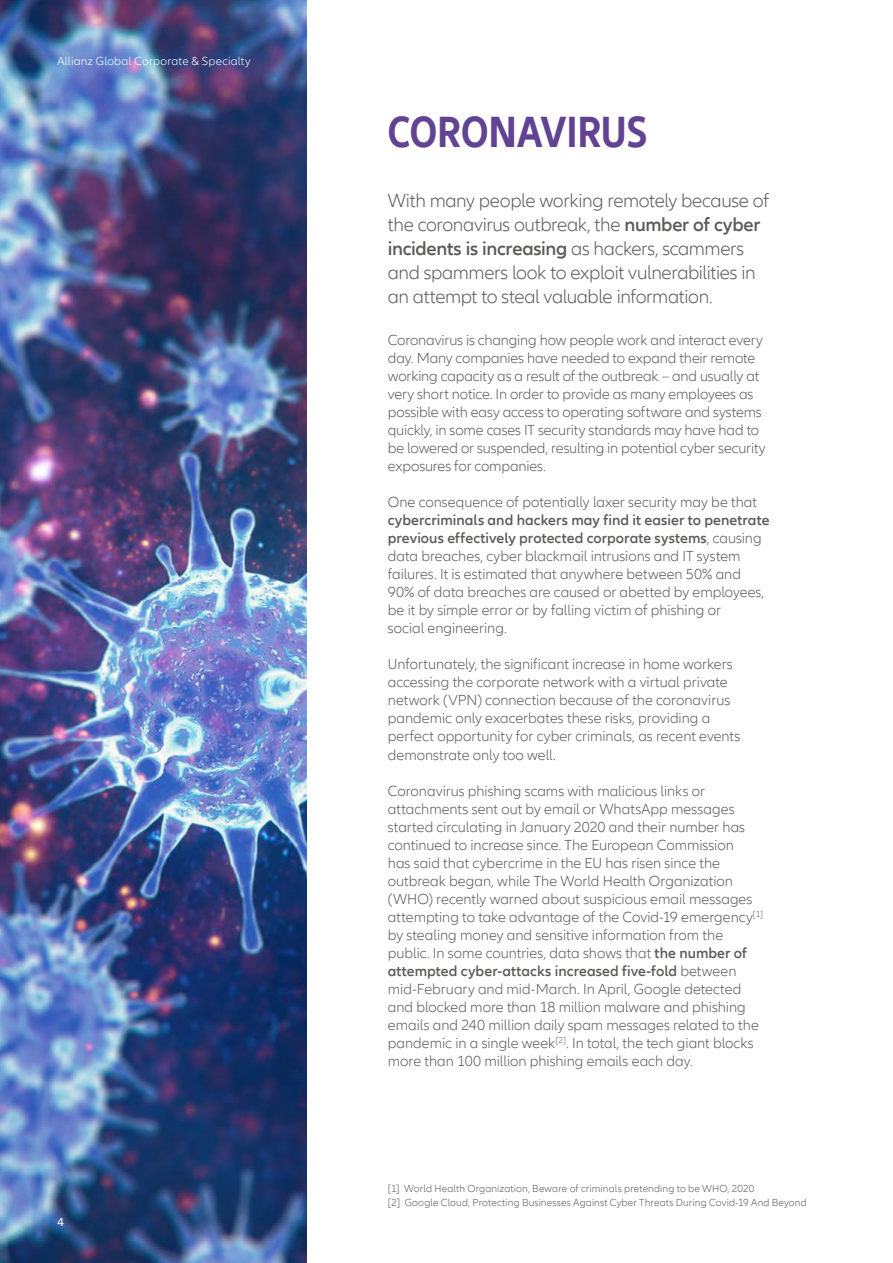
<style>
.page{position:relative;width:893px;height:1263px;background:#fff}
.page>*{position:absolute;margin:0;border:0;box-sizing:border-box;transform-origin:0 0}
.t1{font:700 condensed 45px "Allianz Neo";letter-spacing:.005em;color:#614394}
.t2{font:300 19.5px/24px "Allianz Neo";letter-spacing:-.02em;color:#5b5b5a}
.t3{font:300 15px/18px "Allianz Neo";letter-spacing:-.005em;color:#5b5b5a}
.t4{font:300 12px "Allianz Neo";letter-spacing:.02em;color:#fff}
.t5{font:12px "Allianz Neo";color:#fff}
.t6{font:300 10.5px/13.5px "Allianz Neo";letter-spacing:.01em;color:#5b5b5a}
.s1{font-weight:600}
</style>
<div class="page">
<img style="left:0;top:0;width:307px;height:1263px">
<p class="t4" style="left:57px;top:55px;width:195px">Allianz Global Corporate &amp; Specialty</p>
<p class="t5" style="left:57px;top:1215px;width:8px">4</p>
<h1 class="t1" style="left:388px;top:106px;width:261px">CORONAVIRUS</h1>
<h2 class="t2" style="left:388px;top:189px;width:383px">With many people working remotely because of the coronavirus outbreak, the <span class="s1">number of cyber incidents is increasing</span> as hackers, scammers and spammers look to exploit vulnerabilities in an attempt to steal valuable information.</h2>
<p class="t3" style="left:388px;top:332px;width:379px">Coronavirus is changing how people work and interact every day. Many companies have needed to expand their remote working capacity as a result of the outbreak – and usually at very short notice. In order to provide as many employees as possible with easy access to operating software and systems quickly, in some cases IT security standards may have had to be lowered or suspended, resulting in potential cyber security exposures for companies.</p>
<p class="t3" style="left:388px;top:494px;width:371px">One consequence of potentially laxer security may be that</p>
<p class="t3" style="left:388px;top:512px;width:383px"><span class="s1">cybercriminals and hackers may find it easier to penetrate previous effectively protected corporate systems</span>, causing data breaches, cyber blackmail intrusions and IT system failures. It is estimated that anywhere between 50% and 90% of data breaches are caused or abetted by employees, be it by simple error or by falling victim of phishing or<br>social engineering.</p>
<p class="t3" style="left:388px;top:656px;width:354px">Unfortunately, the significant increase in home workers accessing the corporate network with a virtual private network (VPN) connection because of the coronavirus pandemic only exacerbates these risks, providing a perfect opportunity for cyber criminals, as recent events demonstrate only too well.</p>
<p class="t3" style="left:388px;top:782px;width:377px">Coronavirus phishing scams with malicious links or attachments sent out by email or WhatsApp messages started circulating in January 2020 and their number has continued to increase since. The European Commission<br>has said that cybercrime in the EU has risen since the outbreak began, while The World Health Organization (WHO) recently warned about suspicious email messages attempting to take advantage of the Covid-19 emergency<sup>[1] </sup>by stealing money and sensitive information from the public. In some countries, data shows that <span class="s1">the number of attempted cyber-attacks increased five-fold</span> between mid-February and mid-March. In April, Google detected and blocked more than 18 million malware and phishing emails and 240 million daily spam messages related to the pandemic in a single week<sup>[2]</sup>. In total, the tech giant blocks more than 100 million phishing emails each day.</p>
<p class="t6" style="left:388px;top:1182px;width:420px">[1] World Health Organization, Beware of criminals pretending to be WHO, 2020<br>[2] Google Cloud, Protecting Businesses Against Cyber Threats During Covid-19 And Beyond</p>
</div>
